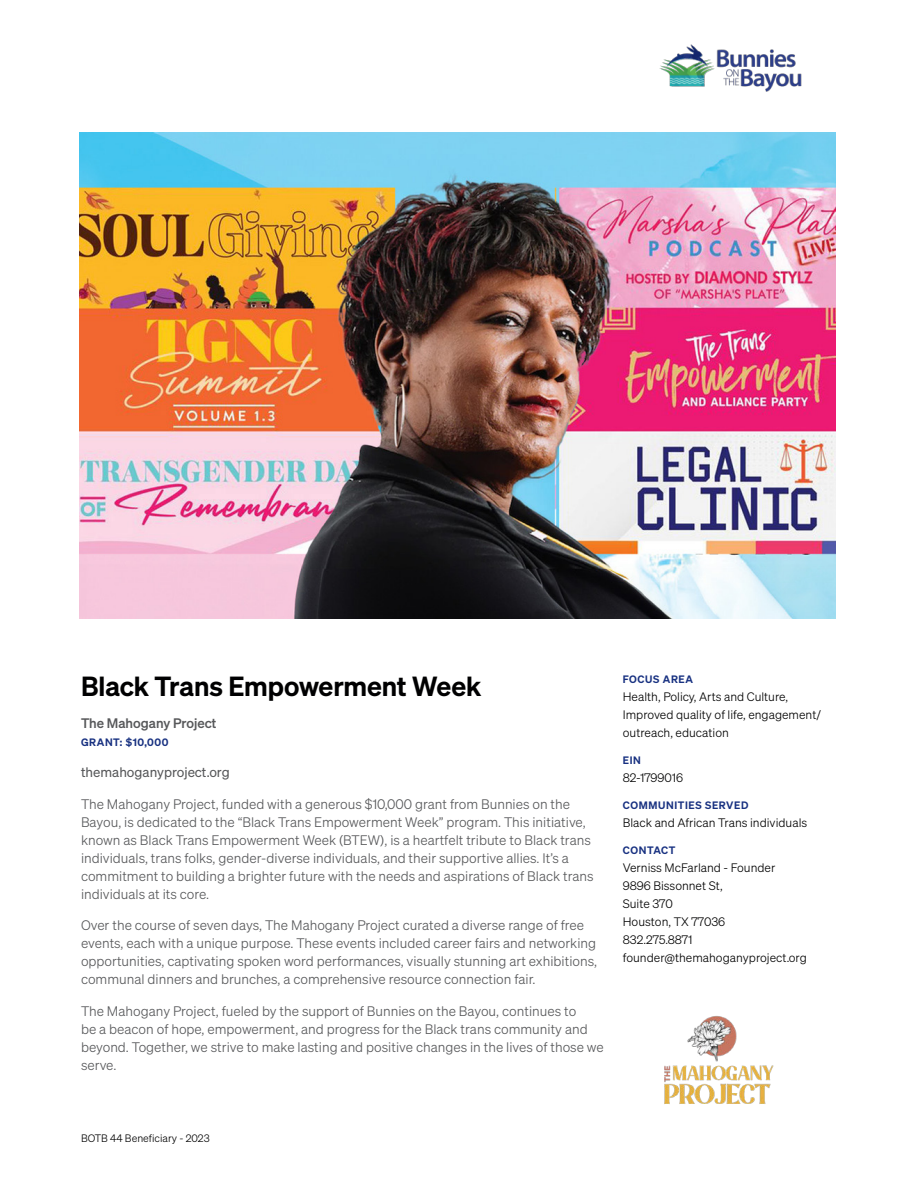
<style>
.page{position:relative;width:918px;height:1188px;background:#fff}
.page>*{position:absolute;margin:0;border:0;box-sizing:border-box;transform-origin:0 0}
.t1{font:600 27px "Sohne";letter-spacing:-.005em;color:#000001}
.t2{font:13.5px/18px "Sohne Leicht";color:#57585a}
.t3{font:13.5px "Sohne Buch";color:#57585a}
.t4{font:13.5px "Sohne Kraftig";color:#57585a}
.t5{font:12px/18px "Sohne Leicht";color:#000001}
.t6{font:600 10.5px "Sohne";letter-spacing:.06em;color:#183181}
.t7{font:10.5px "Sohne Leicht";color:#000001}
</style>
<div class="page">
<img style="left:80px;top:133px;width:756px;height:486px">
<img style="left:664px;top:1016px;width:110px;height:88px">
<img style="left:659px;top:44px;width:143px;height:47px">
<h1 class="t1" style="left:81px;top:674px;width:402px">Black Trans Empowerment Week</h1>
<p class="t4" style="left:81px;top:718px;width:137px">The Mahogany Project</p>
<p class="t6" style="left:81px;top:737px;width:89px">GRANT: $10,000</p>
<p class="t3" style="left:81px;top:767px;width:150px">themahoganyproject.org</p>
<p class="t2" style="left:81px;top:795px;width:514px">The Mahogany Project, funded with a generous $10,000 grant from Bunnies on the Bayou, is dedicated to the “Black Trans Empowerment Week” program. This initiative, known as Black Trans Empowerment Week (BTEW), is a heartfelt tribute to Black trans individuals, trans folks, gender-diverse individuals, and their supportive allies. It’s a commitment to building a brighter future with the needs and aspirations of Black trans individuals at its core.</p>
<p class="t2" style="left:81px;top:917px;width:518px">Over the course of seven days, The Mahogany Project curated a diverse range of free events, each with a unique purpose. These events included career fairs and networking opportunities, captivating spoken word performances, visually stunning art exhibitions, communal dinners and brunches, a comprehensive resource connection fair.</p>
<p class="t2" style="left:81px;top:1002px;width:524px">The Mahogany Project, fueled by the support of Bunnies on the Bayou, continues to<br>be a beacon of hope, empowerment, and progress for the Black trans community and beyond. Together, we strive to make lasting and positive changes in the lives of those we serve.</p>
<p class="t6" style="left:623px;top:675px;width:72px">FOCUS AREA</p>
<p class="t5" style="left:623px;top:688px;width:200px">Health, Policy, Arts and Culture,<br>Improved quality of life, engagement/ outreach, education</p>
<p class="t6" style="left:623px;top:756px;width:20px">EIN</p>
<p class="t5" style="left:623px;top:769px;width:62px">82-1799016</p>
<p class="t6" style="left:623px;top:801px;width:127px">COMMUNITIES SERVED</p>
<p class="t5" style="left:623px;top:814px;width:186px">Black and African Trans individuals</p>
<p class="t6" style="left:623px;top:845px;width:54px">CONTACT</p>
<p class="t5" style="left:623px;top:859px;width:186px">Verniss McFarland - Founder<br>9896 Bissonnet St,<br>Suite 370<br>Houston, TX 77036<br>832.275.8871 founder@themahoganyproject.org</p>
<p class="t7" style="left:81px;top:1134px;width:130px">BOTB 44 Beneficiary - 2023</p>
</div>
